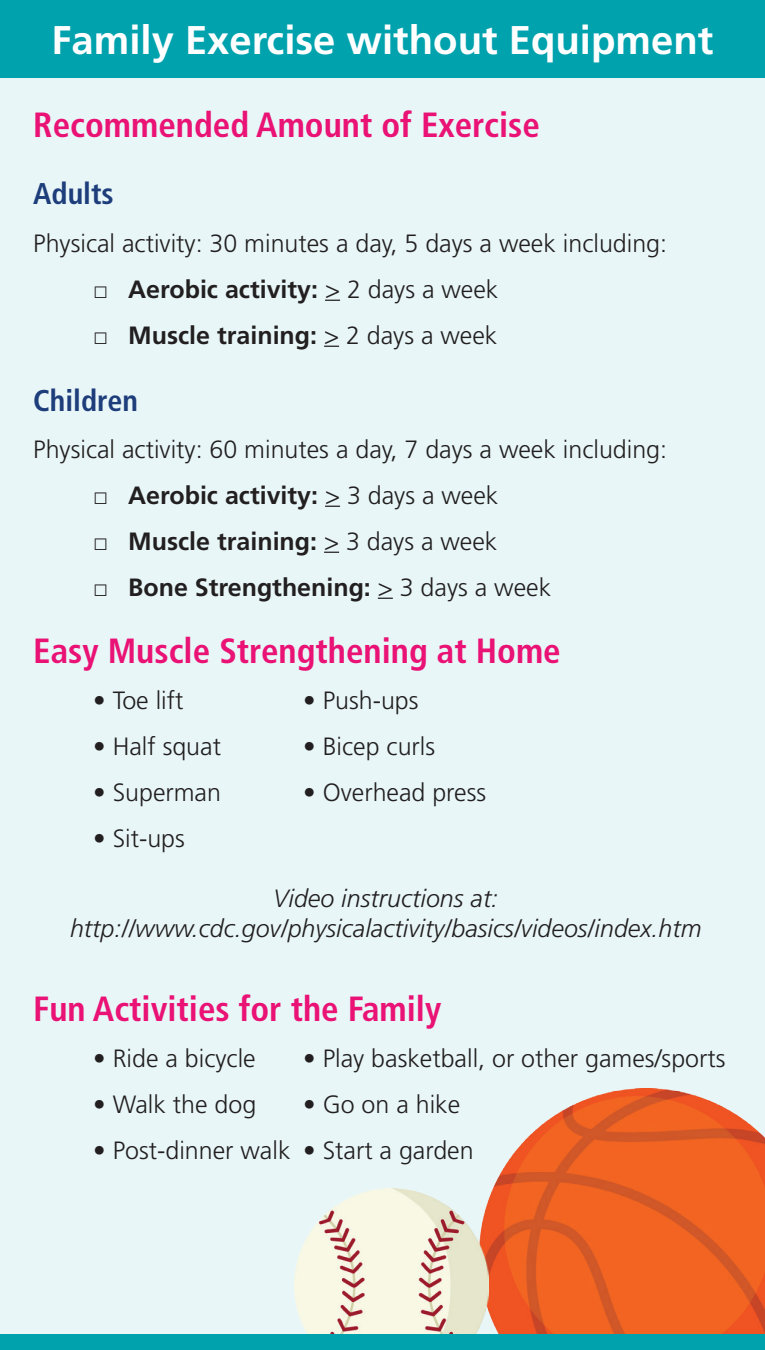
<style>
.page{position:relative;width:765px;height:1350px;background:#e9f6f8}
.page>*{position:absolute;margin:0;border:0;box-sizing:border-box;transform-origin:0 0}
.t1{font:700 40px "Frutiger LT Std";color:#fff}
.t2{font:700 condensed 35px "Frutiger LT Std";color:#ea1275}
.t3{font:700 condensed 30px "Frutiger LT Std";color:#1e3d7b}
.t4{font:300 25px "Frutiger LT Std";color:#231f20}
.t5{font:700 25px "Frutiger LT Std";color:#231f20}
.t6{font:italic 300 25px/30px "Frutiger LT Std";color:#231f20;text-align:center}
.s1{font-family:"Arial";font-weight:400}
.s2{font-weight:300}
</style>
<div class="page">
<img style="left:489px;top:1088px;width:276px;height:246px">
<svg style="left:325px;top:300px;width:15px;height:1px"></svg>
<svg style="left:324px;top:346px;width:15px;height:1px"></svg>
<svg style="left:325px;top:506px;width:15px;height:1px"></svg>
<svg style="left:324px;top:552px;width:15px;height:1px"></svg>
<svg style="left:378px;top:598px;width:15px;height:1px"></svg>
<img style="left:294px;top:1188px;width:195px;height:146px">
<div style="left:0;top:0;width:765px;height:78px;background:#00a2ae"></div>
<div style="left:0;top:1334px;width:765px;height:16px;background:#00a2ae"></div>
<h1 class="t1" style="left:52px;top:17px;width:663px">Family Exercise without Equipment</h1>
<h2 class="t2" style="left:33px;top:104px;width:508px">Recommended Amount of Exercise</h2>
<p class="t3" style="left:33px;top:176px;width:82px">Adults</p>
<p class="t4" style="left:33px;top:229px;width:635px">Physical activity: 30 minutes a day, 5 days a week including:</p>
<p class="t5" style="left:93px;top:274px;width:407px"><span class="s1">□</span> Aerobic activity: <span class="s2">&gt; 2 days a week</span></p>
<p class="t5" style="left:93px;top:320px;width:406px"><span class="s1">□</span> Muscle training: <span class="s2">&gt; 2 days a week</span></p>
<p class="t3" style="left:33px;top:383px;width:106px">Children</p>
<p class="t4" style="left:33px;top:435px;width:635px">Physical activity: 60 minutes a day, 7 days a week including:</p>
<p class="t5" style="left:93px;top:480px;width:407px"><span class="s1">□</span> Aerobic activity: <span class="s2">&gt; 3 days a week</span></p>
<p class="t5" style="left:93px;top:526px;width:406px"><span class="s1">□</span> Muscle training: <span class="s2">&gt; 3 days a week</span></p>
<p class="t5" style="left:93px;top:572px;width:459px"><span class="s1">□</span> Bone Strengthening: <span class="s2">&gt; 3 days a week</span></p>
<h2 class="t2" style="left:33px;top:630px;width:529px">Easy Muscle Strengthening at Home</h2>
<p class="t4" style="left:93px;top:686px;width:92px">• Toe lift</p>
<p class="t4" style="left:303px;top:686px;width:117px">• Push-ups</p>
<p class="t4" style="left:93px;top:732px;width:129px">• Half squat</p>
<p class="t4" style="left:303px;top:732px;width:133px">• Bicep curls</p>
<p class="t4" style="left:93px;top:778px;width:129px">• Superman</p>
<p class="t4" style="left:303px;top:778px;width:184px">• Overhead press</p>
<p class="t4" style="left:93px;top:824px;width:93px">• Sit-ups</p>
<p class="t6" style="left:70px;top:883px;width:633px">Video instructions at: http://www.cdc.gov/physicalactivity/basics/videos/index.htm</p>
<h2 class="t2" style="left:33px;top:988px;width:409px">Fun Activities for the Family</h2>
<p class="t4" style="left:93px;top:1044px;width:164px">• Ride a bicycle</p>
<p class="t4" style="left:303px;top:1044px;width:424px">• Play basketball, or other games/sports</p>
<p class="t4" style="left:93px;top:1090px;width:165px">• Walk the dog</p>
<p class="t4" style="left:303px;top:1090px;width:159px">• Go on a hike</p>
<p class="t4" style="left:93px;top:1136px;width:382px">• Post-dinner walk • Start a garden</p>
</div>
